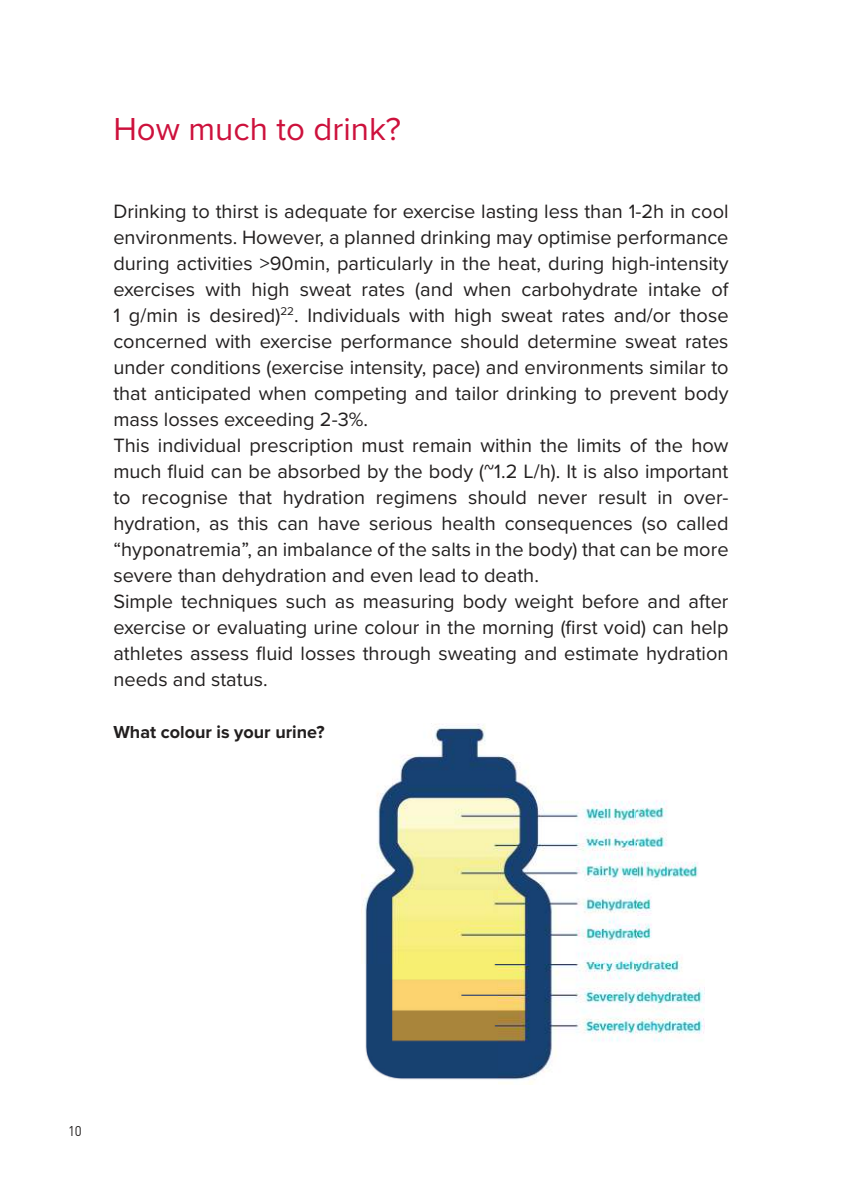
<style>
.page{position:relative;width:842px;height:1191px;background:#fff}
.page>*{position:absolute;margin:0;border:0;box-sizing:border-box;transform-origin:0 0}
.t1{font:33px "Proxima Nova";color:#cd113c}
.t2{font:20px/26px "Proxima Nova";color:#221f1f}
.t3{font:700 18px "Proxima Nova";color:#221f1f}
.t4{font:14px "DIN";color:#221f1f;scale:.95 1}
</style>
<div class="page">
<img style="left:362px;top:724px;width:343px;height:360px">
<h1 class="t1" style="left:113px;top:115px;width:289px">How much to drink?</h1>
<p class="t2" style="left:113px;top:199px;width:617px">Drinking to thirst is adequate for exercise lasting less than 1-2h in cool environments. However, a planned drinking may optimise performance during activities &gt;90min, particularly in the heat, during high-intensity exercises with high sweat rates (and when carbohydrate intake of 1 g/min is desired)<sup>22</sup>. Individuals with high sweat rates and/or those concerned with exercise performance should determine sweat rates under conditions (exercise intensity, pace) and environments similar to that anticipated when competing and tailor drinking to prevent body mass losses exceeding 2-3%.<br>This individual prescription must remain within the limits of the how much fluid can be absorbed by the body (~1.2 L/h). It is also important to recognise that hydration regimens should never result in over&shy;hydration, as this can have serious health consequences (so called “hyponatremia”, an imbalance of the salts in the body) that can be more severe than dehydration and even lead to death.<br>Simple techniques such as measuring body weight before and after exercise or evaluating urine colour in the morning (first void) can help athletes assess fluid losses through sweating and estimate hydration needs and status.</p>
<p class="t3" style="left:113px;top:724px;width:213px">What colour is your urine?</p>
<p class="t4" style="left:68px;top:1122px;width:16px">10</p>
</div>
